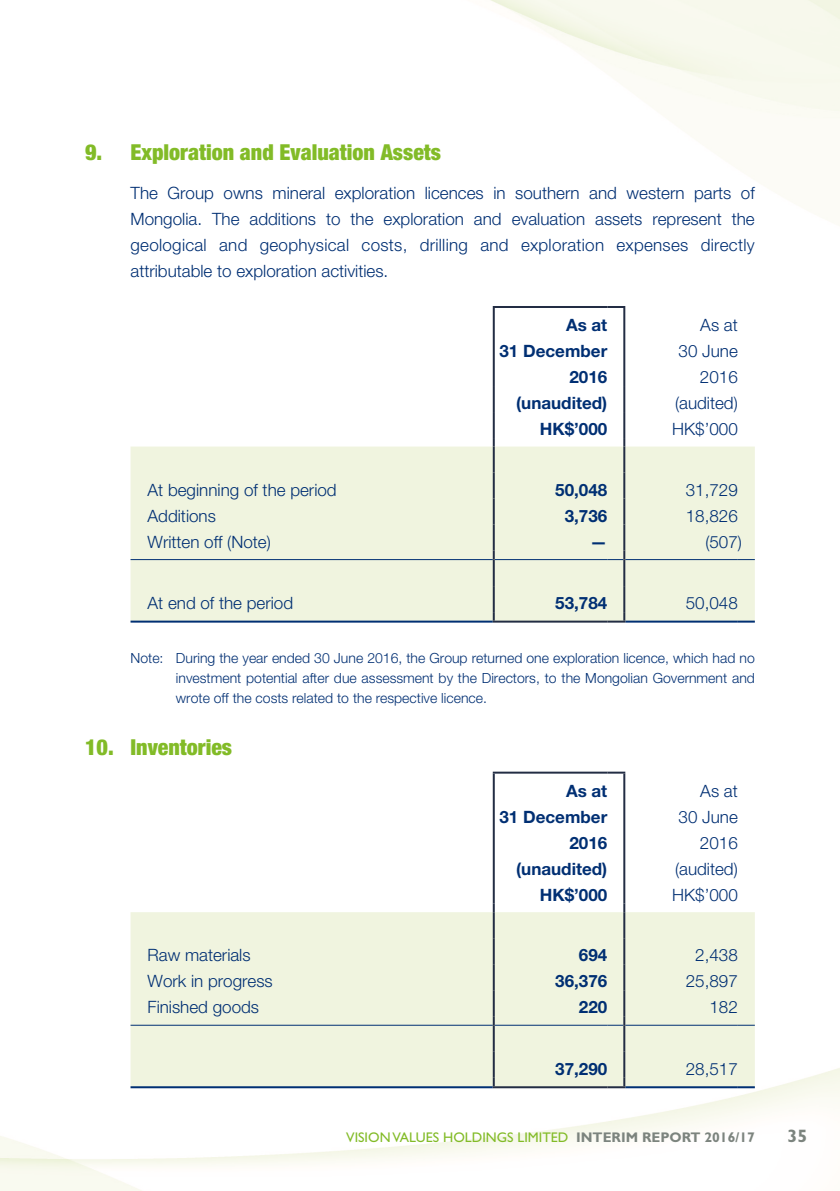
<style>
.page{position:relative;width:840px;height:1191px;background:#fff}
.page>*{position:absolute;margin:0;border:0;box-sizing:border-box;transform-origin:0 0}
._02_H2{font:900 condensed 22px "Helvetica Neue LT Std";color:#82bb27}
.t1{font:700 18px "Gill Sans Std";color:#7c847e}
._00_Body_Text{font:300 17px/26px "Helvetica Neue LT Std";color:#002f73;text-align:justify}
._00_Body_Text-2{font:700 17px "Helvetica Neue LT Std";color:#002f73}
._06_Notes{font:300 14px/20px "Helvetica Neue LT Std";color:#002f73;text-align:justify}
.t2{font:14px "Gill Sans Std";color:#82bb27}
.s1{font-weight:700;color:#7c847e}
</style>
<div class="page">
<img style="left:0;top:0;width:839px;height:1191px">
<div style="left:130px;top:446px;width:624px;height:174px;background:#f0f4df"></div>
<hr style="left:130px;top:559px;width:362px;height:1px;background:#002f73">
<hr style="left:494px;top:559px;width:113px;height:1px;background:#002f73">
<hr style="left:625px;top:559px;width:112px;height:1px;background:#002f73">
<svg style="left:737px;top:559px;width:17px;height:1px"></svg>
<hr style="left:130px;top:620px;width:362px;height:2px;background:#002f73">
<hr style="left:625px;top:620px;width:112px;height:2px;background:#002f73">
<svg style="left:737px;top:620px;width:17px;height:2px"></svg>
<hr style="left:492px;top:306px;width:115px;height:2px;background:#232d44">
<svg style="left:607px;top:306px;width:18px;height:2px"></svg>
<hr style="left:492px;top:308px;width:2px;height:78px;background:#232d44">
<hr style="left:492px;top:386px;width:2px;height:26px;background:#232d44">
<hr style="left:492px;top:412px;width:2px;height:26px;background:#232d44">
<svg style="left:492px;top:438px;width:2px;height:8px"></svg>
<hr style="left:492px;top:446px;width:2px;height:26px;background:#232d44">
<hr style="left:492px;top:472px;width:2px;height:26px;background:#232d44">
<hr style="left:492px;top:498px;width:2px;height:26px;background:#232d44">
<hr style="left:492px;top:524px;width:2px;height:26px;background:#232d44">
<svg style="left:492px;top:550px;width:2px;height:9px"></svg>
<hr style="left:492px;top:559px;width:2px;height:27px;background:#232d44">
<hr style="left:492px;top:586px;width:2px;height:26px;background:#232d44">
<svg style="left:492px;top:612px;width:2px;height:8px"></svg>
<hr style="left:623px;top:308px;width:2px;height:78px;background:#232d44">
<hr style="left:623px;top:386px;width:2px;height:26px;background:#232d44">
<hr style="left:623px;top:412px;width:2px;height:26px;background:#232d44">
<svg style="left:623px;top:438px;width:2px;height:8px"></svg>
<hr style="left:623px;top:446px;width:2px;height:26px;background:#232d44">
<hr style="left:623px;top:472px;width:2px;height:26px;background:#232d44">
<hr style="left:623px;top:498px;width:2px;height:26px;background:#232d44">
<hr style="left:623px;top:524px;width:2px;height:26px;background:#232d44">
<svg style="left:607px;top:550px;width:18px;height:10px"></svg>
<hr style="left:623px;top:559px;width:2px;height:27px;background:#232d44">
<hr style="left:623px;top:586px;width:2px;height:26px;background:#232d44">
<hr style="left:492px;top:620px;width:115px;height:2px;background:#232d44">
<svg style="left:607px;top:612px;width:18px;height:10px"></svg>
<div style="left:130px;top:912px;width:624px;height:174px;background:#f0f4df"></div>
<hr style="left:130px;top:1024px;width:362px;height:1px;background:#002f73">
<hr style="left:494px;top:1024px;width:113px;height:1px;background:#002f73">
<hr style="left:625px;top:1024px;width:112px;height:1px;background:#002f73">
<svg style="left:737px;top:1024px;width:17px;height:1px"></svg>
<hr style="left:130px;top:1086px;width:362px;height:2px;background:#002f73">
<hr style="left:625px;top:1086px;width:112px;height:2px;background:#002f73">
<svg style="left:737px;top:1086px;width:17px;height:2px"></svg>
<hr style="left:492px;top:771px;width:115px;height:2px;background:#232d44">
<svg style="left:607px;top:771px;width:18px;height:2px"></svg>
<hr style="left:492px;top:773px;width:2px;height:130px;background:#232d44">
<svg style="left:492px;top:903px;width:2px;height:9px"></svg>
<hr style="left:492px;top:912px;width:2px;height:26px;background:#232d44">
<hr style="left:492px;top:938px;width:2px;height:26px;background:#232d44">
<hr style="left:492px;top:964px;width:2px;height:26px;background:#232d44">
<hr style="left:492px;top:990px;width:2px;height:26px;background:#232d44">
<svg style="left:492px;top:1016px;width:2px;height:9px"></svg>
<hr style="left:492px;top:1025px;width:2px;height:26px;background:#232d44">
<hr style="left:492px;top:1051px;width:2px;height:26px;background:#232d44">
<svg style="left:492px;top:1077px;width:2px;height:9px"></svg>
<hr style="left:623px;top:773px;width:2px;height:130px;background:#232d44">
<svg style="left:623px;top:903px;width:2px;height:9px"></svg>
<hr style="left:623px;top:912px;width:2px;height:26px;background:#232d44">
<hr style="left:623px;top:938px;width:2px;height:26px;background:#232d44">
<hr style="left:623px;top:964px;width:2px;height:26px;background:#232d44">
<hr style="left:623px;top:990px;width:2px;height:26px;background:#232d44">
<svg style="left:607px;top:1016px;width:18px;height:9px"></svg>
<hr style="left:623px;top:1025px;width:2px;height:26px;background:#232d44">
<hr style="left:623px;top:1051px;width:2px;height:26px;background:#232d44">
<hr style="left:492px;top:1086px;width:115px;height:2px;background:#232d44">
<svg style="left:607px;top:1077px;width:18px;height:11px"></svg>
<p class="_02_H2" style="left:85px;top:139px;width:357px">9. Exploration and Evaluation Assets</p>
<p class="_00_Body_Text" style="left:130px;top:180px;width:625px">The Group owns mineral exploration licences in southern and western parts of Mongolia. The additions to the exploration and evaluation assets represent the geological and geophysical costs, drilling and exploration expenses directly attributable to exploration activities.</p>
<p class="_00_Body_Text-2" style="left:565px;top:314px;width:43px">As at</p>
<p class="_00_Body_Text-2" style="left:499px;top:340px;width:109px">31 December</p>
<p class="_00_Body_Text-2" style="left:569px;top:366px;width:39px">2016</p>
<p class="_00_Body_Text" style="left:700px;top:312px;width:39px">As at</p>
<p class="_00_Body_Text" style="left:678px;top:338px;width:61px">30 June</p>
<p class="_00_Body_Text" style="left:699px;top:364px;width:39px">2016</p>
<p class="_00_Body_Text-2" style="left:516px;top:392px;width:92px">(unaudited)</p>
<p class="_00_Body_Text" style="left:674px;top:390px;width:64px">(audited)</p>
<p class="_00_Body_Text-2" style="left:539px;top:418px;width:69px">HK$’000</p>
<p class="_00_Body_Text" style="left:671px;top:416px;width:67px">HK$’000</p>
<p class="_00_Body_Text" style="left:147px;top:476px;width:190px">At beginning of the period</p>
<p class="_00_Body_Text-2" style="left:555px;top:479px;width:53px">50,048</p>
<p class="_00_Body_Text" style="left:685px;top:476px;width:53px">31,729</p>
<p class="_00_Body_Text" style="left:147px;top:502px;width:70px">Additions</p>
<p class="_00_Body_Text-2" style="left:564px;top:505px;width:44px">3,736</p>
<p class="_00_Body_Text" style="left:685px;top:502px;width:53px">18,826</p>
<p class="_00_Body_Text" style="left:147px;top:528px;width:125px">Written off (Note)</p>
<p class="_00_Body_Text-2" style="left:590px;top:531px;width:18px">—</p>
<p class="_00_Body_Text" style="left:705px;top:528px;width:38px">(507)</p>
<p class="_00_Body_Text" style="left:147px;top:590px;width:147px">At end of the period</p>
<p class="_00_Body_Text-2" style="left:555px;top:592px;width:53px">53,784</p>
<p class="_00_Body_Text" style="left:685px;top:590px;width:53px">50,048</p>
<p class="_06_Notes" style="left:176px;top:647px;width:580px;text-indent:-45px">Note: During the year ended 30 June 2016, the Group returned one exploration licence, which had no investment potential after due assessment by the Directors, to the Mongolian Government and wrote off the costs related to the respective licence.</p>
<p class="_02_H2" style="left:85px;top:733px;width:148px">10. Inventories</p>
<p class="_00_Body_Text-2" style="left:565px;top:780px;width:43px">As at</p>
<p class="_00_Body_Text-2" style="left:499px;top:806px;width:109px">31 December</p>
<p class="_00_Body_Text-2" style="left:569px;top:832px;width:39px">2016</p>
<p class="_00_Body_Text-2" style="left:516px;top:858px;width:92px">(unaudited)</p>
<p class="_00_Body_Text-2" style="left:539px;top:884px;width:69px">HK$’000</p>
<p class="_00_Body_Text" style="left:700px;top:777px;width:39px">As at</p>
<p class="_00_Body_Text" style="left:678px;top:803px;width:61px">30 June</p>
<p class="_00_Body_Text" style="left:699px;top:829px;width:39px">2016</p>
<p class="_00_Body_Text" style="left:674px;top:855px;width:64px">(audited)</p>
<p class="_00_Body_Text" style="left:671px;top:881px;width:67px">HK$’000</p>
<p class="_00_Body_Text" style="left:147px;top:942px;width:104px">Raw materials</p>
<p class="_00_Body_Text-2" style="left:578px;top:944px;width:30px">694</p>
<p class="_00_Body_Text" style="left:694px;top:942px;width:44px">2,438</p>
<p class="_00_Body_Text" style="left:147px;top:968px;width:127px">Work in progress</p>
<p class="_00_Body_Text-2" style="left:555px;top:970px;width:53px">36,376</p>
<p class="_00_Body_Text" style="left:685px;top:968px;width:53px">25,897</p>
<p class="_00_Body_Text" style="left:147px;top:994px;width:113px">Finished goods</p>
<p class="_00_Body_Text-2" style="left:578px;top:996px;width:30px">220</p>
<p class="_00_Body_Text" style="left:709px;top:994px;width:30px">182</p>
<p class="_00_Body_Text-2" style="left:555px;top:1058px;width:53px">37,290</p>
<p class="_00_Body_Text" style="left:685px;top:1055px;width:53px">28,517</p>
<p class="t2" style="left:346px;top:1129px;width:410px">VISION VALUES HOLDINGS LIMITED <span class="s1">INTERIM REPORT 2016/17</span></p>
<p class="t1" style="left:787px;top:1125px;width:21px">35</p>
</div>
